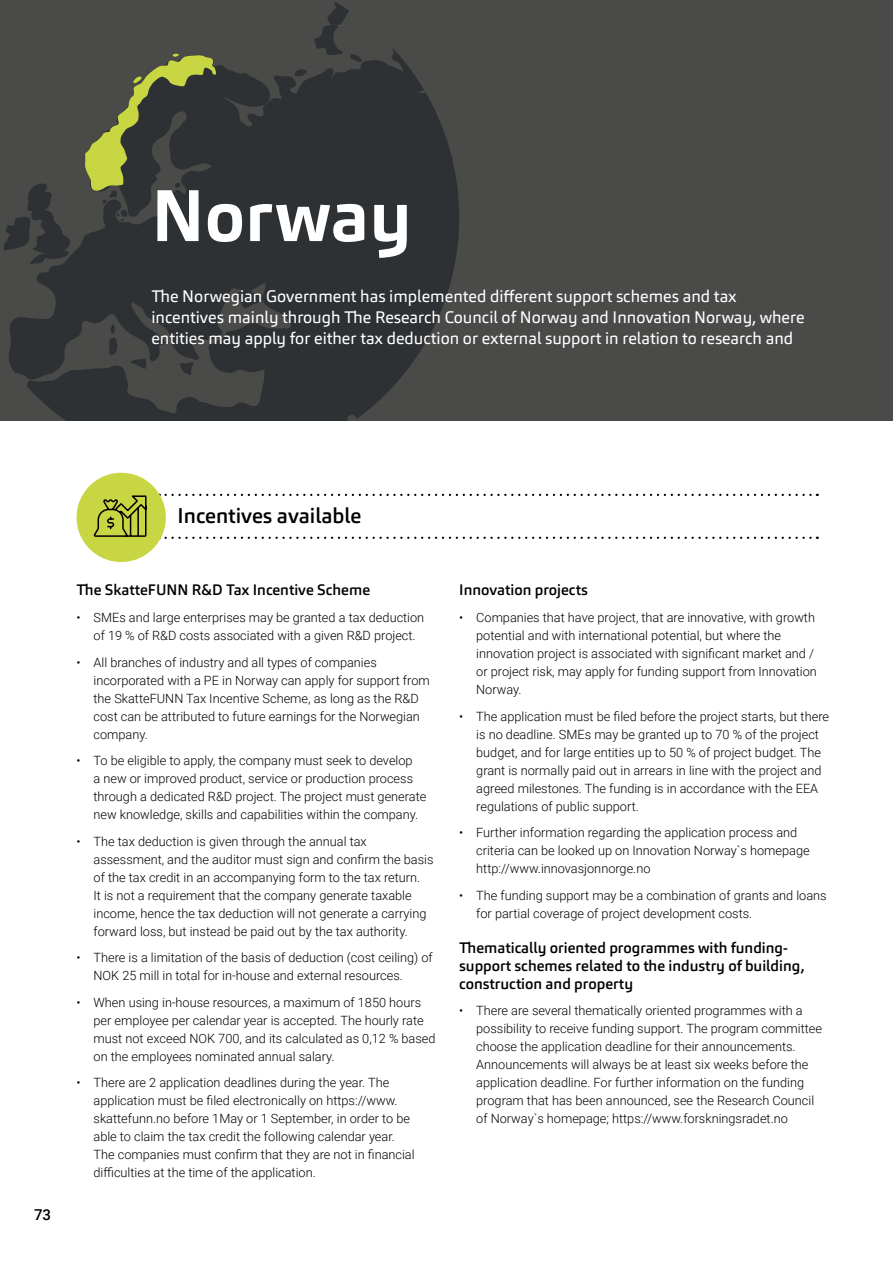
<style>
.page{position:relative;width:893px;height:1263px;background:#fff}
.page>*{position:absolute;margin:0;border:0;box-sizing:border-box;transform-origin:0 0}
.t1{font:700 72px "Carnac";color:#fff}
.t2{font:500 21px "Carnac";color:#000}
.t3{font:16.5px/21px "Carnac";color:#fff}
.t4{font:500 15px/18px "Carnac";color:#000}
.t5{font:500 15px "Roboto";color:#000}
.t6{font:300 12.75px/18px "Roboto";color:#000}
</style>
<div class="page">
<div style="left:0;top:0;width:893px;height:421px;background:#4a4a49"></div>
<svg style="left:8px;top:53px;width:451px;height:368px;fill:#2e3134"></svg>
<svg style="left:179px;top:362px;width:15px;height:15px"></svg>
<svg style="left:295px;top:69px;width:12px;height:8px"></svg>
<svg style="left:312px;top:2px;width:85px;height:61px"></svg>
<svg style="left:4px;top:53px;width:69px;height:213px"></svg>
<svg style="left:130px;top:359px;width:16px;height:10px"></svg>
<svg style="left:107px;top:324px;width:11px;height:32px"></svg>
<svg style="left:85px;top:53px;width:131px;height:169px"></svg>
<svg style="left:166px;top:494px;width:652px;height:2px"></svg>
<svg style="left:166px;top:537px;width:652px;height:2px"></svg>
<div style="left:77px;top:473px;width:89px;height:89px;background:#c9d643;border-radius:50%"></div>
<svg style="left:93px;top:495px;width:54px;height:42px"></svg>
<h1 class="t1" style="left:151px;top:170px;width:262px">Norway</h1>
<p class="t3" style="left:151px;top:286px;width:655px">The Norwegian Government has implemented different support schemes and tax incentives mainly through The Research Council of Norway and Innovation Norway, where entities may apply for either tax deduction or external support in relation to research and</p>
<p class="t5" style="left:34px;top:1204px;width:19px">73</p>
<h2 class="t2" style="left:178px;top:502px;width:186px">Incentives available</h2>
<p class="t4" style="left:77px;top:581px;width:295px">The SkatteFUNN R&amp;D Tax Incentive Scheme</p>
<p class="t6" style="left:94px;top:608px;width:332px;text-indent:-17px">• SMEs and large enterprises may be granted a tax deduction of 19 % of R&amp;D costs associated with a given R&amp;D project.</p>
<p class="t6" style="left:94px;top:652px;width:338px;text-indent:-17px">• All branches of industry and all types of companies incorporated with a PE in Norway can apply for support from the SkatteFUNN Tax Incentive Scheme, as long as the R&amp;D cost can be attributed to future earnings for the Norwegian company.</p>
<p class="t6" style="left:94px;top:751px;width:334px;text-indent:-17px">• To be eligible to apply, the company must seek to develop<br>a new or improved product, service or production process through a dedicated R&amp;D project. The project must generate new knowledge, skills and capabilities within the company.</p>
<p class="t6" style="left:94px;top:831px;width:341px;text-indent:-17px">• The tax deduction is given through the annual tax assessment, and the auditor must sign and confirm the basis of the tax credit in an accompanying form to the tax return.<br>It is not a requirement that the company generate taxable income, hence the tax deduction will not generate a carrying forward loss, but instead be paid out by the tax authority.</p>
<p class="t6" style="left:94px;top:948px;width:341px;text-indent:-17px">• There is a limitation of the basis of deduction (cost ceiling) of<br>NOK 25 mill in total for in-house and external resources.</p>
<p class="t6" style="left:94px;top:992px;width:344px;text-indent:-17px">• When using in-house resources, a maximum of 1850 hours per employee per calendar year is accepted. The hourly rate must not exceed NOK 700, and its calculated as 0,12 % based on the employees nominated annual salary.</p>
<p class="t6" style="left:94px;top:1073px;width:323px;text-indent:-17px">• There are 2 application deadlines during the year. The application must be filed electronically on https://www. skattefunn.no before 1May or 1 September, in order to be able to claim the tax credit the following calendar year.<br>The companies must confirm that they are not in financial difficulties at the time of the application.</p>
<p class="t4" style="left:459px;top:581px;width:130px">Innovation projects</p>
<p class="t6" style="left:476px;top:608px;width:342px;text-indent:-17px">• Companies that have project, that are innovative, with growth potential and with international potential, but where the innovation project is associated with significant market and / or project risk, may apply for funding support from Innovation Norway.</p>
<p class="t6" style="left:476px;top:706px;width:354px;text-indent:-17px">• The application must be filed before the project starts, but there is no deadline. SMEs may be granted up to 70 % of the project budget, and for large entities up to 50 % of project budget. The grant is normally paid out in arrears in line with the project and agreed milestones. The funding is in accordance with the EEA regulations of public support.</p>
<p class="t6" style="left:476px;top:823px;width:335px;text-indent:-17px">• Further information regarding the application process and criteria can be looked up on Innovation Norway`s homepage http://www.innovasjonnorge.no</p>
<p class="t6" style="left:476px;top:885px;width:352px;text-indent:-17px">• The funding support may be a combination of grants and loans for partial coverage of project development costs.</p>
<p class="t4" style="left:459px;top:938px;width:347px">Thematically oriented programmes with funding&shy;support schemes related to the industry of building, construction and property</p>
<p class="t6" style="left:476px;top:1001px;width:347px;text-indent:-17px">• There are several thematically oriented programmes with a possibility to receive funding support. The program committee choose the application deadline for their announcements.<br>Announcements will always be at least six weeks before the application deadline. For further information on the funding program that has been announced, see the Research Council of Norway`s homepage; https://www.forskningsradet.no</p>
</div>
